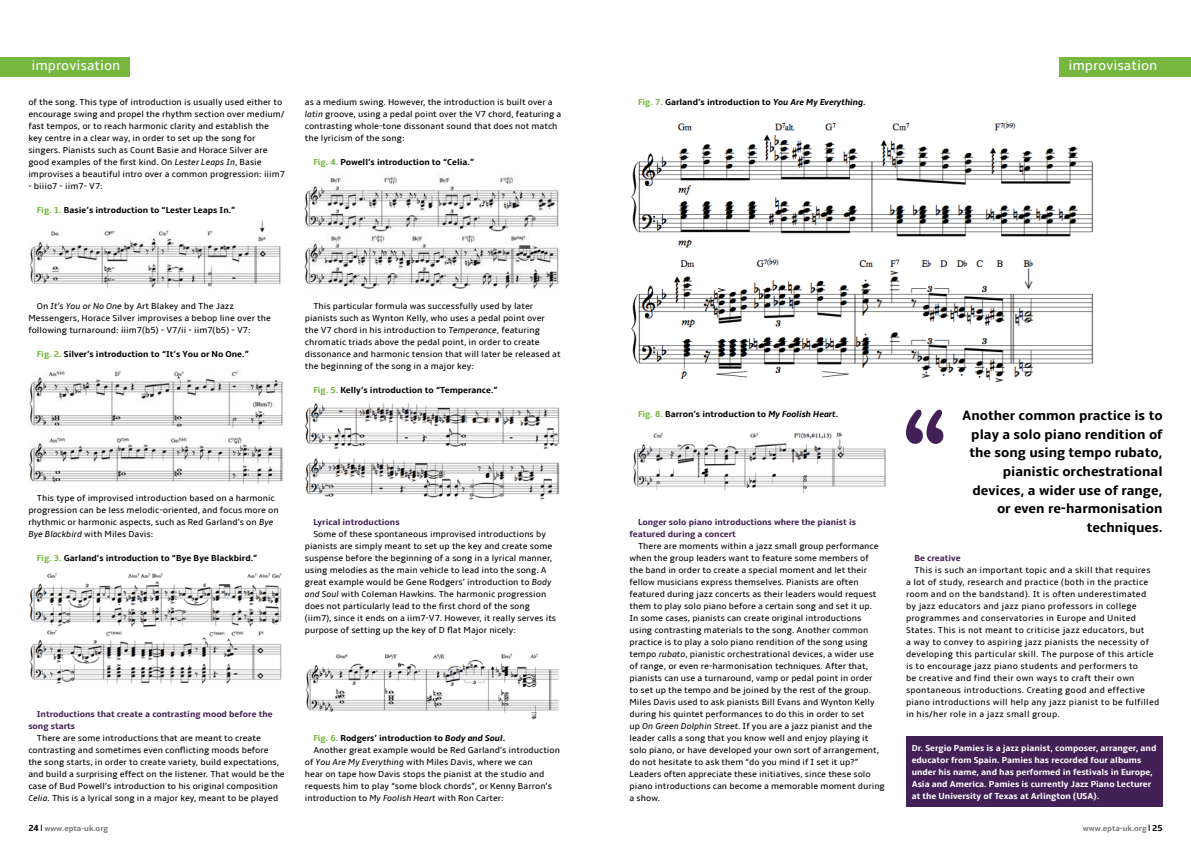
<style>
.page{position:relative;width:1191px;height:842px;background:#fff}
.page>*{position:absolute;margin:0;border:0;box-sizing:border-box;transform-origin:0 0}
.t1{font:700 14px/18.6px "Amble";color:#000;text-align:right}
.t2{font:14px "Amble";color:#fff}
.t3{font:9px/12px "Amble";color:#000}
.t4{font:9px/12px "Amble";letter-spacing:.02em;color:#000}
.t5{font:700 9px "Amble";color:#000}
.t6{font:700 9px/12px "Amble";color:#fff}
.t7{font:700 9px/12px "Amble";color:#432055}
.t8{font:700 8px "Amble";color:#7c7c7c}
.s1{font-style:italic}
.s2{color:#75b73f}
.s3{font-size:9px;color:#000}
.s4{font-size:7px;color:#000}
</style>
<div class="page">
<div style="left:1059px;top:57px;width:132px;height:20px;background:#75b73f"></div>
<div style="left:0;top:57px;width:129px;height:20px;background:#75b73f"></div>
<img style="left:305px;top:403px;width:255px;height:47px">
<img style="left:305px;top:458px;width:255px;height:42px">
<img style="left:305px;top:653px;width:254px;height:67px">
<img style="left:631px;top:121px;width:463px;height:262px">
<img style="left:633px;top:432px;width:253px;height:62px">
<img style="left:28px;top:369px;width:255px;height:115px">
<img style="left:29px;top:220px;width:252px;height:68px">
<img style="left:29px;top:573px;width:253px;height:111px">
<img style="left:305px;top:175px;width:254px;height:114px">
<div style="left:906px;top:736px;width:256px;height:71px;background:#432055"></div>
<svg style="left:906px;top:410px;width:37px;height:34px"></svg>
<h1 class="t2" style="left:31px;top:58px;width:91px">improvisation</h1>
<h1 class="t2" style="left:1068px;top:58px;width:91px">improvisation</h1>
<p class="t3" style="left:28px;top:96px;width:258px">of the song. This type of introduction is usually used either to encourage swing and propel the rhythm section over medium/ fast tempos, or to reach harmonic clarity and establish the key centre in a clear way, in order to set up the song for singers. Pianists such as Count Basie and Horace Silver are good examples of the first kind. On <span class="s1">Lester Leaps In</span>, Basie improvises a beautiful intro over a common progression: iiim7</p>
<p class="t3" style="left:28px;top:180px;width:76px">- biiio7 - iim7- V7:</p>
<p class="t5" style="left:37px;top:204px;width:200px"><span class="s2">Fig. 1.</span> Basie’s introduction to “Lester Leaps In.”</p>
<p class="t3" style="left:305px;top:96px;width:258px">as a medium swing. However, the introduction is built over a <span class="s1">latin</span> groove, using a pedal point over the V7 chord, featuring a contrasting whole-tone dissonant sound that does not match the lyricism of the song:</p>
<p class="t5" style="left:313px;top:156px;width:162px"><span class="s2">Fig. 4.</span> Powell’s introduction to “Celia.”</p>
<p class="t3" style="left:28px;top:300px;width:244px;text-indent:9px">On <span class="s1">It’s You or No One</span> by Art Blakey and The Jazz<br>Messengers, Horace Silver improvises a bebop line over the following turnaround: iiim7(b5) - V7/ii - iim7(b5) - V7:</p>
<p class="t5" style="left:37px;top:348px;width:213px"><span class="s2">Fig. 2.</span> Silver’s introduction to “It’s You or No One.”</p>
<p class="t3" style="left:305px;top:300px;width:257px;text-indent:9px">This particular formula was successfully used by later pianists such as Wynton Kelly, who uses a pedal point over the V7 chord in his introduction to <span class="s1">Temperance</span>, featuring chromatic triads above the pedal point, in order to create dissonance and harmonic tension that will later be released at the beginning of the song in a major key:</p>
<p class="t5" style="left:313px;top:384px;width:186px"><span class="s2">Fig. 5.</span> Kelly’s introduction to “Temperance.”</p>
<p class="t3" style="left:28px;top:492px;width:252px;text-indent:9px">This type of improvised introduction based on a harmonic progression can be less melodic-oriented, and focus more on rhythmic or harmonic aspects, such as Red Garland’s on <span class="s1">Bye Bye Blackbird</span> with Miles Davis:</p>
<p class="t5" style="left:37px;top:552px;width:222px"><span class="s2">Fig. 3.</span> Garland’s introduction to “Bye Bye Blackbird.”</p>
<p class="t7" style="left:313px;top:516px;width:88px">Lyrical introductions</p>
<p class="t3" style="left:305px;top:528px;width:253px;text-indent:9px">Some of these spontaneous improvised introductions by pianists are simply meant to set up the key and create some suspense before the beginning of a song in a lyrical manner, using melodies as the main vehicle to lead into the song. A great example would be Gene Rodgers’ introduction to <span class="s1">Body and Soul</span> with Coleman Hawkins. The harmonic progression does not particularly lead to the first chord of the song (iim7), since it ends on a iim7-V7. However, it really serves its purpose of setting up the key of D flat Major nicely:</p>
<p class="t7" style="left:28px;top:708px;width:246px;text-indent:9px">Introductions that create a contrasting mood before the song starts</p>
<p class="t3" style="left:28px;top:732px;width:258px;text-indent:9px">There are some introductions that are meant to create contrasting and sometimes even conflicting moods before<br>the song starts, in order to create variety, build expectations, and build a surprising effect on the listener. That would be the case of Bud Powell’s introduction to his original composition <span class="s1">Celia</span>. This is a lyrical song in a major key, meant to be played</p>
<p class="t5" style="left:313px;top:732px;width:193px"><span class="s2">Fig. 6.</span> Rodgers’ introduction to <span class="s1">Body and Soul</span>.</p>
<p class="t3" style="left:313px;top:744px;width:248px">Another great example would be Red Garland’s introduction</p>
<p class="t3" style="left:305px;top:756px;width:229px">of <span class="s1">You Are My Everything</span> with Miles Davis, where we can</p>
<p class="t3" style="left:305px;top:768px;width:241px">hear on tape how Davis stops the pianist at the studio and</p>
<p class="t3" style="left:305px;top:780px;width:249px">requests him to play “some block chords”, or Kenny Barron’s</p>
<p class="t3" style="left:305px;top:792px;width:201px">introduction to <span class="s1">My Foolish Heart</span> with Ron Carter:</p>
<p class="t5" style="left:638px;top:96px;width:229px"><span class="s2">Fig. 7.</span> Garland’s introduction to <span class="s1">You Are My Everything</span>.</p>
<p class="t5" style="left:638px;top:408px;width:202px"><span class="s2">Fig. 8.</span> Barron’s introduction to <span class="s1">My Foolish Heart</span>.</p>
<p class="t7" style="left:629px;top:516px;width:228px;text-indent:9px">Longer solo piano introductions where the pianist is featured during a concert</p>
<p class="t3" style="left:629px;top:540px;width:257px;text-indent:9px">There are moments within a jazz small group performance when the group leaders want to feature some members of<br>the band in order to create a special moment and let their fellow musicians express themselves. Pianists are often featured during jazz concerts as their leaders would request them to play solo piano before a certain song and set it up.<br>In some cases, pianists can create original introductions using contrasting materials to the song. Another common practice is to play a solo piano rendition of the song using tempo <span class="s1">rubato</span>, pianistic orchestrational devices, a wider use<br>of range, or even re-harmonisation techniques. After that, pianists can use a turnaround, vamp or pedal point in order<br>to set up the tempo and be joined by the rest of the group.<br>Miles Davis used to ask pianists Bill Evans and Wynton Kelly during his quintet performances to do this in order to set<br>up <span class="s1">On Green Dolphin Street</span>. If you are a jazz pianist and the leader calls a song that you know well and enjoy playing it solo piano, or have developed your own sort of arrangement, do not hesitate to ask them “do you mind if I set it up?” Leaders often appreciate these initiatives, since these solo piano introductions can become a memorable moment during a show.</p>
<h1 class="t1" style="left:962px;top:406px;width:202px">Another common practice is to play a solo piano rendition of the song using tempo rubato, pianistic orchestrational devices, a wider use of range, or even re-harmonisation techniques.</h1>
<p class="t7" style="left:914px;top:552px;width:48px">Be creative</p>
<p class="t4" style="left:906px;top:564px;width:255px;text-indent:9px">This is such an important topic and a skill that requires<br>a lot of study, research and practice (both in the practice room and on the bandstand). It is often underestimated<br>by jazz educators and jazz piano professors in college programmes and conservatories in Europe and United States. This is not meant to criticise jazz educators, but<br>a way to convey to aspiring jazz pianists the necessity of developing this particular skill. The purpose of this article is to encourage jazz piano students and performers to<br>be creative and find their own ways to craft their own spontaneous introductions. Creating good and effective piano introductions will help any jazz pianist to be fulfilled in his/her role in a jazz small group.</p>
<p class="t6" style="left:911px;top:742px;width:246px">Dr. Sergio Pamies is a jazz pianist, composer, arranger, and educator from Spain. Pamies has recorded four albums under his name, and has performed in festivals in Europe, Asia and America. Pamies is currently Jazz Piano Lecturer at the University of Texas at Arlington (USA).</p>
<p class="t8" style="left:28px;top:823px;width:81px"><span class="s3">24</span> <span class="s4">|</span> www.epta-uk.org</p>
<p class="t8" style="left:1083px;top:823px;width:81px">www.epta-uk.org <span class="s4">|</span> <span class="s3">25</span></p>
</div>
